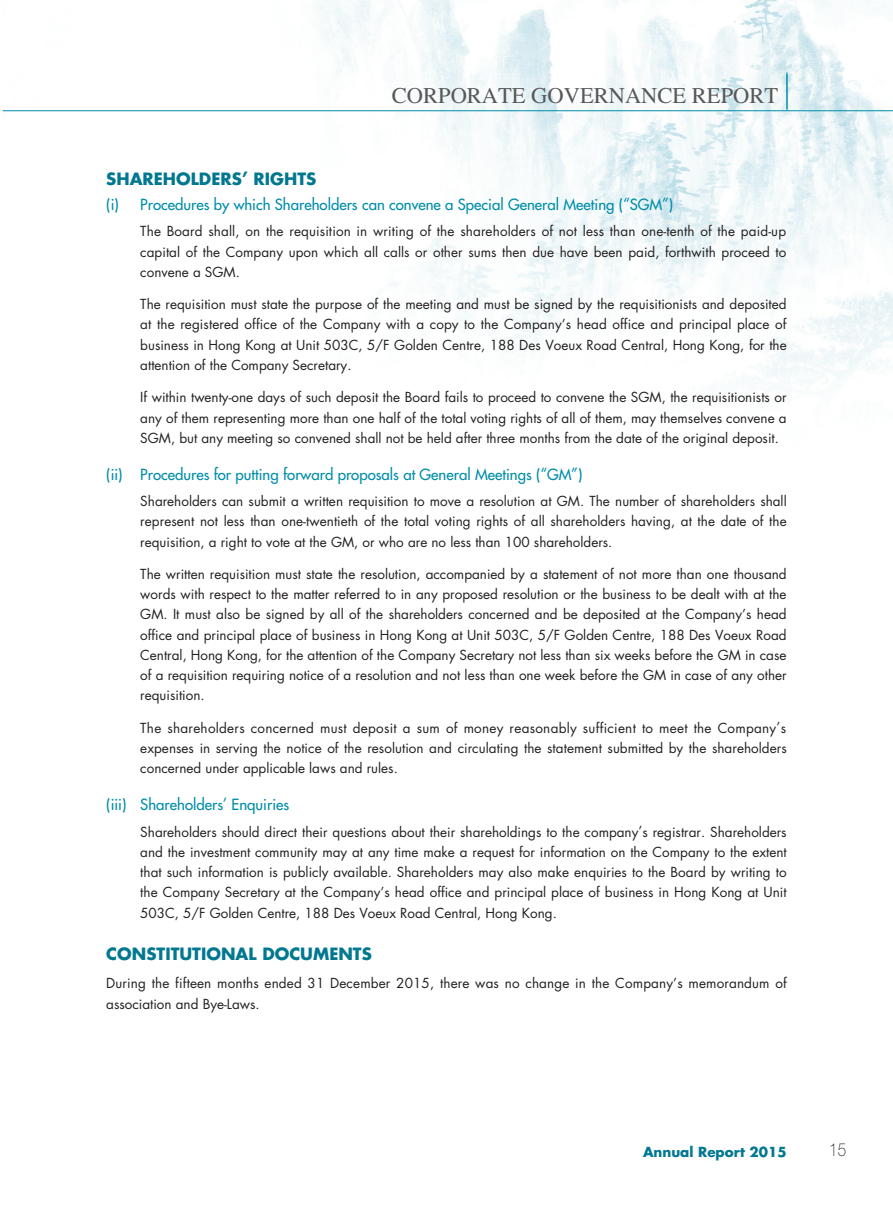
<style>
.page{position:relative;width:893px;height:1212px;background:#fff}
.page>*{position:absolute;margin:0;border:0;box-sizing:border-box;transform-origin:0 0}
.t1{font:22.5px "Times LT Std";color:#57585a}
.t2{font:100 18px "Helvetica Neue LT Std";color:#231f20;scale:.85 1}
._3__標題{font:700 16.5px "Futura Std";color:#007890}
._4__副標題{font:500 15px "Futura Std";color:#008da8}
._1__內文{font:13.5px/20.2px "Futura Std";color:#231f20;text-align:justify}
.t3{font:700 13.5px "Futura Std";color:#007890}
</style>
<div class="page">
<img style="left:3px;top:0;width:890px;height:385px">
<hr style="left:787px;top:72px;width:1px;height:37px;background:#008da8">
<hr style="left:787px;top:74px;width:1px;height:37px;background:#008da8">
<hr style="left:3px;top:110px;width:890px;height:1px;background:#008da8">
<h1 class="t1" style="left:392px;top:83px;width:388px">CORPORATE GOVERNANCE REPORT</h1>
<p class="_3__標題" style="left:106px;top:168px;width:211px">SHAREHOLDERS’ RIGHTS</p>
<p class="_4__副標題" style="left:106px;top:195px;width:568px">(i) Procedures by which Shareholders can convene a Special General Meeting (“SGM”)</p>
<p class="_1__內文" style="left:140px;top:222px;width:647px">The Board shall, on the requisition in writing of the shareholders of not less than one-tenth of the paid-up capital of the Company upon which all calls or other sums then due have been paid, forthwith proceed to convene a SGM.</p>
<p class="_1__內文" style="left:140px;top:294px;width:648px">The requisition must state the purpose of the meeting and must be signed by the requisitionists and deposited at the registered office of the Company with a copy to the Company’s head office and principal place of business in Hong Kong at Unit 503C, 5/F Golden Centre, 188 Des Voeux Road Central, Hong Kong, for the attention of the Company Secretary.</p>
<p class="_1__內文" style="left:140px;top:387px;width:648px">If within twenty-one days of such deposit the Board fails to proceed to convene the SGM, the requisitionists or any of them representing more than one half of the total voting rights of all of them, may themselves convene a SGM, but any meeting so convened shall not be held after three months from the date of the original deposit.</p>
<p class="_4__副標題" style="left:106px;top:465px;width:478px">(ii) Procedures for putting forward proposals at General Meetings (“GM”)</p>
<p class="_1__內文" style="left:140px;top:491px;width:648px">Shareholders can submit a written requisition to move a resolution at GM. The number of shareholders shall represent not less than one-twentieth of the total voting rights of all shareholders having, at the date of the requisition, a right to vote at the GM, or who are no less than 100 shareholders.</p>
<p class="_1__內文" style="left:140px;top:564px;width:648px">The written requisition must state the resolution, accompanied by a statement of not more than one thousand words with respect to the matter referred to in any proposed resolution or the business to be dealt with at the GM. It must also be signed by all of the shareholders concerned and be deposited at the Company’s head office and principal place of business in Hong Kong at Unit 503C, 5/F Golden Centre, 188 Des Voeux Road Central, Hong Kong, for the attention of the Company Secretary not less than six weeks before the GM in case of a requisition requiring notice of a resolution and not less than one week before the GM in case of any other requisition.</p>
<p class="_1__內文" style="left:140px;top:718px;width:648px">The shareholders concerned must deposit a sum of money reasonably sufficient to meet the Company’s expenses in serving the notice of the resolution and circulating the statement submitted by the shareholders concerned under applicable laws and rules.</p>
<p class="_4__副標題" style="left:106px;top:795px;width:184px">(iii) Shareholders’ Enquiries</p>
<p class="_1__內文" style="left:140px;top:822px;width:648px">Shareholders should direct their questions about their shareholdings to the company’s registrar. Shareholders and the investment community may at any time make a request for information on the Company to the extent that such information is publicly available. Shareholders may also make enquiries to the Board by writing to the Company Secretary at the Company’s head office and principal place of business in Hong Kong at Unit 503C, 5/F Golden Centre, 188 Des Voeux Road Central, Hong Kong.</p>
<p class="_3__標題" style="left:106px;top:942px;width:267px">CONSTITUTIONAL DOCUMENTS</p>
<p class="_1__內文" style="left:106px;top:973px;width:682px">During the fifteen months ended 31 December 2015, there was no change in the Company’s memorandum of association and Bye-Laws.</p>
<p class="t3" style="left:643px;top:1142px;width:145px">Annual Report 2015</p>
<h2 class="t2" style="left:829px;top:1139px;width:22px">15</h2>
</div>
